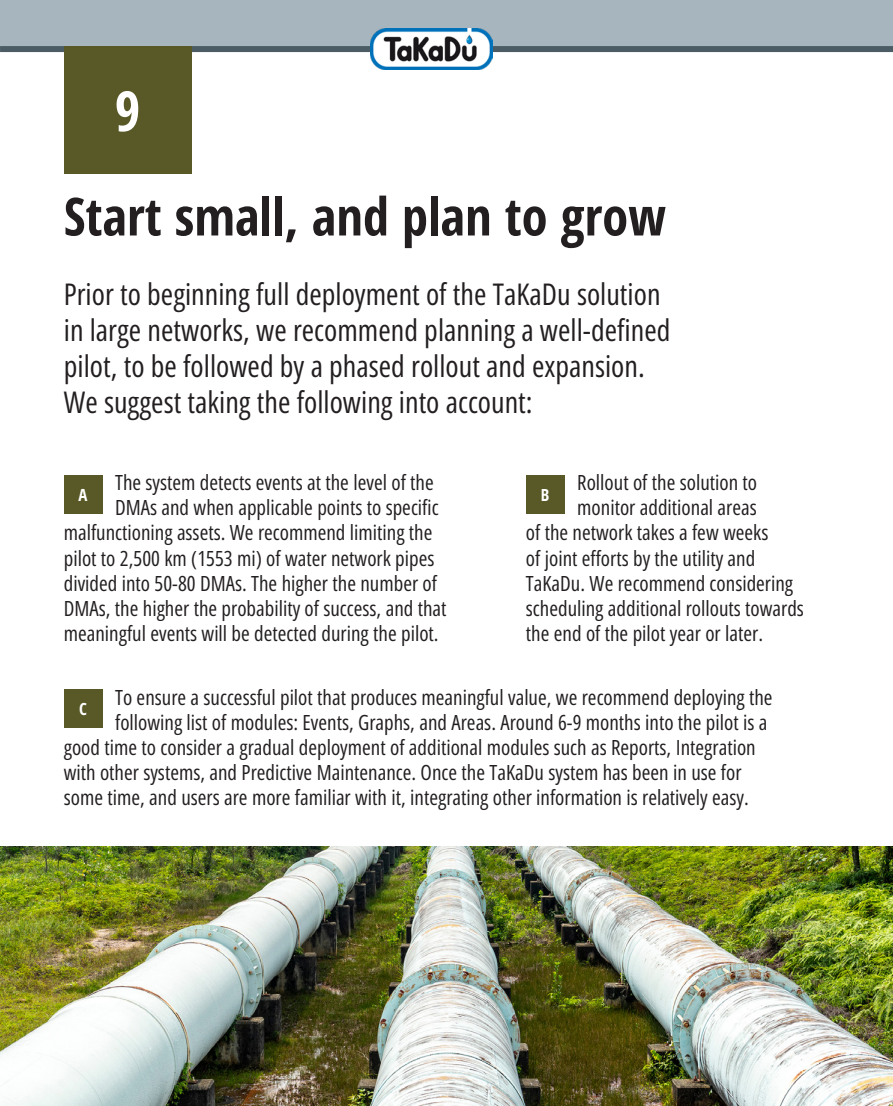
<style>
.page{position:relative;width:893px;height:1106px;background:#fff}
.page>*{position:absolute;margin:0;border:0;box-sizing:border-box;transform-origin:0 0}
.t1{font:700 55.5px "Open Sans Hebrew Condensed";color:#fff}
.t2{font:700 52.5px "Open Sans Hebrew Condensed";color:#231f20}
.t3{font:30px/36px "Open Sans Hebrew Condensed";color:#231f20}
.t4{font:21px "Open Sans Hebrew Condensed";color:#231f20}
.t5{font:700 16.8px "Open Sans Hebrew Condensed";color:#fff}
</style>
<div class="page">
<div style="left:0;top:0;width:893px;height:49px;background:#a7b6be"></div>
<div style="left:0;top:46px;width:893px;height:6px;background:#4c5c65"></div>
<img style="left:371px;top:29px;width:122px;height:41px">
<div style="left:64px;top:46px;width:127px;height:128px;background:#585927"></div>
<div style="left:64px;top:475px;width:38px;height:39px;background:#585927"></div>
<div style="left:526px;top:475px;width:38px;height:39px;background:#585927"></div>
<img style="left:0;top:846px;width:893px;height:260px">
<div style="left:64px;top:688px;width:38px;height:39px;background:#585927"></div>
<h1 class="t1" style="left:115px;top:79px;width:27px">9</h1>
<h2 class="t2" style="left:64px;top:187px;width:604px">Start small, and plan to grow</h2>
<h3 class="t3" style="left:64px;top:277px;width:608px">Prior to beginning full deployment of the TaKaDu solution in large networks, we recommend planning a well-defined pilot, to be followed by a phased rollout and expansion.<br>We suggest taking the following into account:</h3>
<p class="t4" style="left:115px;top:470px;width:320px">The system detects events at the level of the</p>
<p class="t4" style="left:115px;top:495px;width:325px">DMAs and when applicable points to specific</p>
<p class="t4" style="left:64px;top:521px;width:370px">malfunctioning assets. We recommend limiting the</p>
<p class="t4" style="left:64px;top:546px;width:372px">pilot to 2,500 km (1553 mi) of water network pipes</p>
<p class="t4" style="left:64px;top:571px;width:375px">divided into 50-80 DMAs. The higher the number of</p>
<p class="t4" style="left:64px;top:596px;width:384px">DMAs, the higher the probability of success, and that</p>
<p class="t4" style="left:64px;top:621px;width:376px">meaningful events will be detected during the pilot.</p>
<p class="t4" style="left:577px;top:470px;width:181px">Rollout of the solution to</p>
<p class="t4" style="left:577px;top:495px;width:181px">monitor additional areas</p>
<p class="t4" style="left:526px;top:521px;width:244px">of the network takes a few weeks</p>
<p class="t4" style="left:526px;top:546px;width:231px">of joint efforts by the utility and</p>
<p class="t4" style="left:526px;top:571px;width:269px">TaKaDu. We recommend considering</p>
<p class="t4" style="left:526px;top:596px;width:280px">scheduling additional rollouts towards</p>
<p class="t4" style="left:526px;top:621px;width:239px">the end of the pilot year or later.</p>
<p class="t5" style="left:79px;top:485px;width:10px">A</p>
<p class="t5" style="left:541px;top:485px;width:10px">B</p>
<p class="t4" style="left:115px;top:685px;width:659px">To ensure a successful pilot that produces meaningful value, we recommend deploying the</p>
<p class="t4" style="left:115px;top:710px;width:654px">following list of modules: Events, Graphs, and Areas. Around 6-9 months into the pilot is a</p>
<p class="t4" style="left:64px;top:735px;width:693px">good time to consider a gradual deployment of additional modules such as Reports, Integration</p>
<p class="t4" style="left:64px;top:760px;width:679px">with other systems, and Predictive Maintenance. Once the TaKaDu system has been in use for</p>
<p class="t4" style="left:64px;top:785px;width:687px">some time, and users are more familiar with it, integrating other information is relatively easy.</p>
<p class="t5" style="left:79px;top:699px;width:9px">C</p>
</div>
